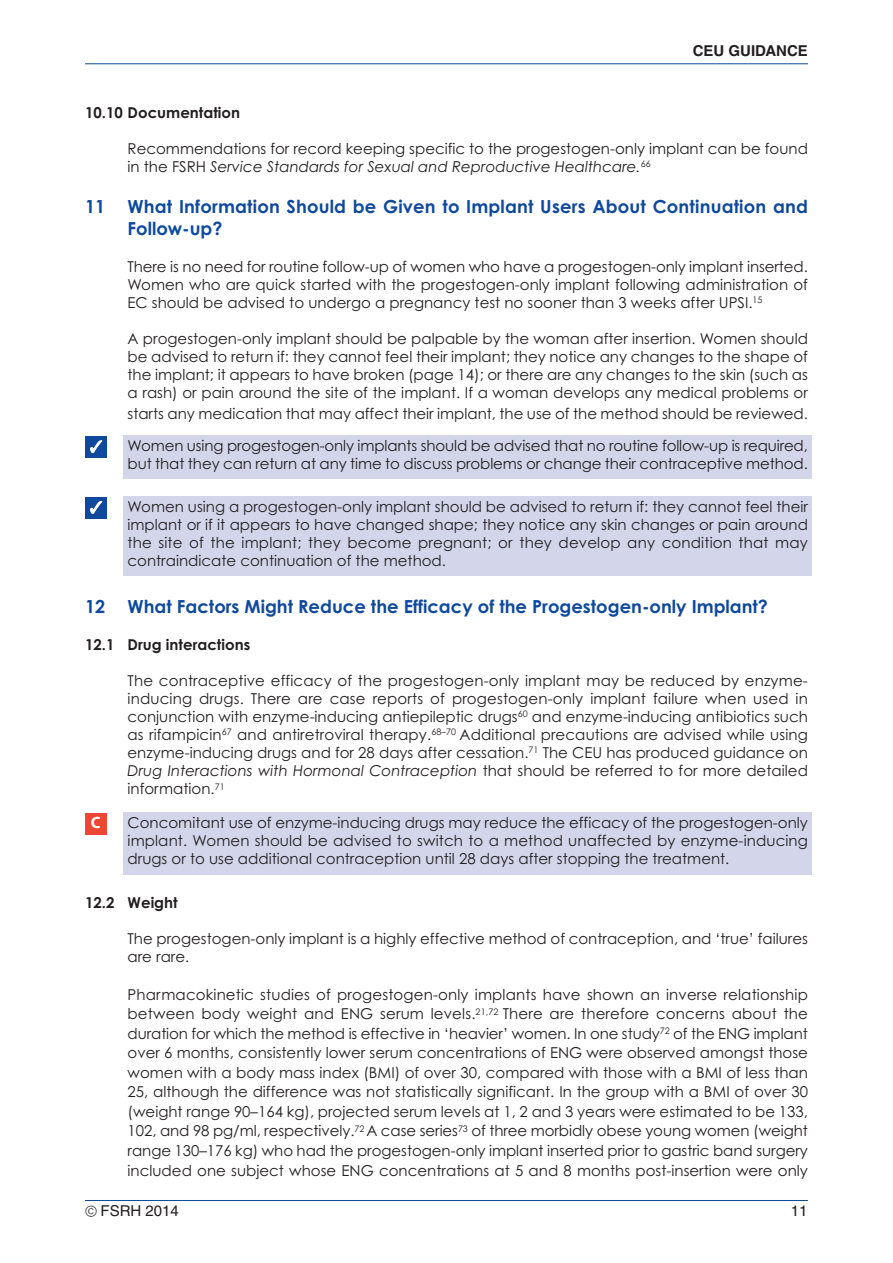
<style>
.page{position:relative;width:893px;height:1263px;background:#fff}
.page>*{position:absolute;margin:0;border:0;box-sizing:border-box;transform-origin:0 0}
.t1{font:700 18px/21.6px "Century Gothic";color:#0f499d}
.t2{font:700 16.5px "Myriad Pro";color:#fff}
.t3{font:15px/18px "Century Gothic";color:#231f20;text-align:justify}
.t4{font:700 15px "Century Gothic";color:#231f20}
.t5{font:700 15px "Helvetica";color:#231f20}
.t6{font:15px "Helvetica";color:#231f20}
.s1{font-style:italic}
.s2{font-family:"Abadi";font-weight:300;font-stretch:condensed}
</style>
<div class="page">
<hr style="left:85px;top:63px;width:723px;height:1px;background:#0f499d">
<hr style="left:85px;top:1200px;width:723px;height:1px;background:#0f499d">
<div style="left:123px;top:435px;width:689px;height:44px;background:#d3d6eb"></div>
<div style="left:85px;top:436px;width:21px;height:22px;background:#0f499d"></div>
<div style="left:123px;top:496px;width:689px;height:80px;background:#d3d6eb"></div>
<div style="left:85px;top:497px;width:21px;height:21px;background:#0f499d"></div>
<div style="left:123px;top:812px;width:689px;height:63px;background:#d3d6eb"></div>
<div style="left:85px;top:813px;width:21px;height:22px;background:#ef4633"></div>
<p class="t5" style="left:693px;top:45px;width:117px">CEU GUIDANCE</p>
<p class="t4" style="left:85px;top:104px;width:157px">10.10 Documentation</p>
<p class="t3" style="left:128px;top:139px;width:682px">Recommendations for record keeping specific to the progestogen-only implant can be found in the FSRH <span class="s1">Service Standards for Sexual and Reproductive Healthcare.</span><sup>66</sup></p>
<p class="t1" style="left:128px;top:196px;width:682px;text-indent:-43px">11 What Information Should be Given to Implant Users About Continuation and<br>Follow-up?</p>
<p class="t3" style="left:128px;top:258px;width:682px">There is no need for routine follow-up of women who have a progestogen-only implant inserted.<br>Women who are quick started with the progestogen-only implant following administration of EC should be advised to undergo a pregnancy test no sooner than 3 weeks after UPSI.<sup>15</sup></p>
<p class="t3" style="left:128px;top:330px;width:682px">A progestogen-only implant should be palpable by the woman after insertion. Women should be advised to return if: they cannot feel their implant; they notice any changes to the shape of the implant; it appears to have broken (page 14); or there are any changes to the skin (such as a rash) or pain around the site of the implant. If a woman develops any medical problems or</p>
<p class="t3" style="left:128px;top:404px;width:682px">starts any medication that may affect their implant, the use of the method should be reviewed.</p>
<p class="t3" style="left:128px;top:437px;width:682px">Women using progestogen-only implants should be advised that no routine follow-up is required, but that they can return at any time to discuss problems or change their contraceptive method.</p>
<p class="t3" style="left:128px;top:498px;width:682px">Women using a progestogen-only implant should be advised to return if: they cannot feel their implant or if it appears to have changed shape; they notice any skin changes or pain around the site of the implant; they become pregnant; or they develop any condition that may contraindicate continuation of the method.</p>
<p class="t1" style="left:85px;top:596px;width:684px">12 What Factors Might Reduce the Efficacy of the Progestogen-only Implant?</p>
<p class="t4" style="left:85px;top:636px;width:167px">12.1 Drug interactions</p>
<p class="t3" style="left:128px;top:672px;width:682px">The contraceptive efficacy of the progestogen-only implant may be reduced by enzyme&shy;inducing drugs. There are case reports of progestogen-only implant failure when used in conjunction with enzyme-inducing antiepileptic drugs<sup>60</sup> and enzyme-inducing antibiotics such as rifampicin<sup>67</sup> and antiretroviral therapy.<sup>68–70</sup> Additional precautions are advised while using enzyme-inducing drugs and for 28 days after cessation.<sup>71</sup> The CEU has produced guidance on <span class="s1">Drug Interactions with Hormonal Contraception</span> that should be referred to for more detailed information.<sup>71</sup></p>
<p class="t2" style="left:91px;top:816px;width:11px">C</p>
<p class="t3" style="left:128px;top:814px;width:682px">Concomitant use of enzyme-inducing drugs may reduce the efficacy of the progestogen-only implant. Women should be advised to switch to a method unaffected by enzyme-inducing drugs or to use additional contraception until 28 days after stopping the treatment.</p>
<p class="t4" style="left:85px;top:894px;width:94px">12.2 Weight</p>
<p class="t3" style="left:128px;top:930px;width:682px">The progestogen-only implant is a highly effective method of contraception, and ‘true’ failures are rare.</p>
<p class="t3" style="left:128px;top:985px;width:682px;line-height:19.5px">Pharmacokinetic studies of progestogen-only implants have shown an inverse relationship between body weight and ENG serum levels.<sup>21,72</sup> There are therefore concerns about the duration for which the method is effective in ‘heavier’ women. In one study<sup>72</sup> of the ENG implant over 6 months, consistently lower serum concentrations of ENG were observed amongst those women with a body mass index (BMI) of over 30, compared with those with a BMI of less than 25, although the difference was not statistically significant. In the group with a BMI of over 30 (weight range 90–164 kg), projected serum levels at 1, 2 and 3 years were estimated to be 133, 102, and 98 pg/ml, respectively.<sup>72</sup> A case series<sup>73</sup> of three morbidly obese young women (weight range 130–176 kg) who had the progestogen-only implant inserted prior to gastric band surgery included one subject whose ENG concentrations at 5 and 8 months post-insertion were only</p>
<p class="t6" style="left:85px;top:1205px;width:95px"><span class="s2">©</span> FSRH 2014</p>
<p class="t6" style="left:791px;top:1205px;width:18px">11</p>
</div>
